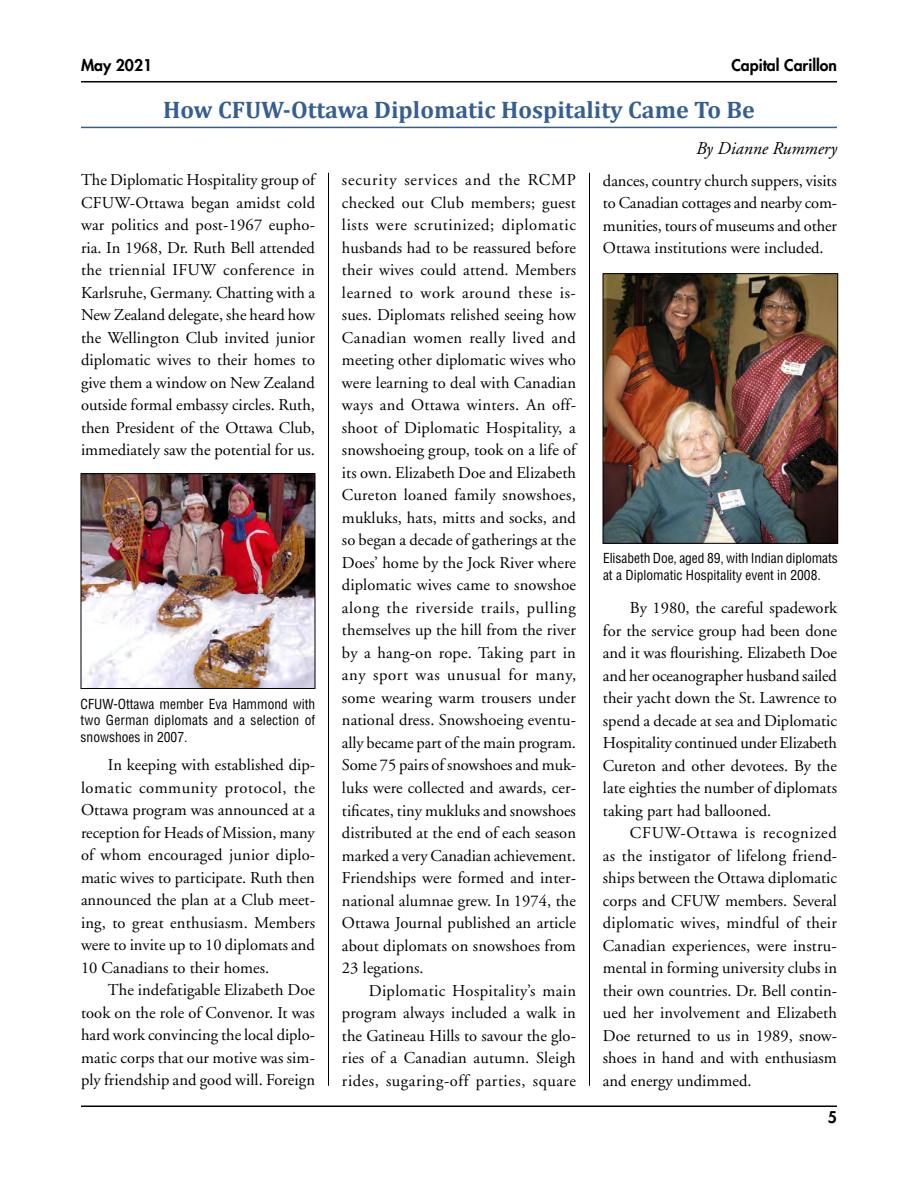
<style>
.page{position:relative;width:918px;height:1188px;background:#fff}
.page>*{position:absolute;margin:0;border:0;box-sizing:border-box;transform-origin:0 0}
.t1{font:700 24px "Cambria";color:#365f91}
.t2{font:italic 18px "Adobe Garamond";color:#000}
.t3{font:16.5px/22.5px "Adobe Garamond";color:#000;text-align:justify}
.t4{font:800 15.75px "Futura";color:#000}
.t5{font:condensed 13.5px/16.5px "Helvetica";color:#000;text-align:justify}
</style>
<div class="page">
<hr style="left:81px;top:1106px;width:756px;height:1px;background:#000">
<hr style="left:81px;top:81px;width:756px;height:1px;background:#000">
<hr style="left:81px;top:127px;width:756px;height:1px;background:#365f91">
<img style="left:83px;top:475px;width:230px;height:212px">
<div style="left:81px;top:473px;width:234px;height:216px;border:1px solid #000"></div>
<img style="left:605px;top:275px;width:231px;height:267px">
<div style="left:603px;top:273px;width:235px;height:271px;border:1px solid #000"></div>
<hr style="left:328px;top:173px;width:1px;height:913px;background:#000">
<hr style="left:589px;top:173px;width:1px;height:913px;background:#000">
<p class="t4" style="left:81px;top:55px;width:73px">May 2021</p>
<p class="t4" style="left:731px;top:55px;width:107px">Capital Carillon</p>
<h1 class="t1" style="left:163px;top:93px;width:593px">How CFUW-Ottawa Diplomatic Hospitality Came To Be</h1>
<p class="t2" style="left:696px;top:138px;width:142px">By Dianne Rummery</p>
<p class="t3" style="left:81px;top:169px;width:236px">The Diplomatic Hospitality group of CFUW-Ottawa began amidst cold war politics and post-1967 eupho&shy;ria. In 1968, Dr. Ruth Bell attended the triennial IFUW conference in Karlsruhe, Germany. Chatting with a New Zealand delegate, she heard how the Wellington Club invited junior diplomatic wives to their homes to give them a window on New Zealand outside formal embassy circles. Ruth, then President of the Ottawa Club, immediately saw the potential for us.</p>
<p class="t3" style="left:342px;top:169px;width:236px">security services and the RCMP checked out Club members; guest lists were scrutinized; diplomatic husbands had to be reassured before their wives could attend. Members learned to work around these is&shy;sues. Diplomats relished seeing how Canadian women really lived and meeting other diplomatic wives who were learning to deal with Canadian ways and Ottawa winters. An off&shy;shoot of Diplomatic Hospitality, a snowshoeing group, took on a life of its own. Elizabeth Doe and Elizabeth Cureton loaned family snowshoes, mukluks, hats, mitts and socks, and so began a decade of gatherings at the Does’ home by the Jock River where diplomatic wives came to snowshoe along the riverside trails, pulling themselves up the hill from the river by a hang-on rope. Taking part in any sport was unusual for many, some wearing warm trousers under national dress. Snowshoeing eventu&shy;ally became part of the main program.<br>Some 75 pairs of snowshoes and muk&shy;luks were collected and awards, cer&shy;tificates, tiny mukluks and snowshoes distributed at the end of each season marked a very Canadian achievement.<br>Friendships were formed and inter&shy;national alumnae grew. In 1974, the Ottawa Journal published an article about diplomats on snowshoes from 23 legations.</p>
<p class="t3" style="left:342px;top:979px;width:236px;text-indent:27px">Diplomatic Hospitality’s main program always included a walk in the Gatineau Hills to savour the glo&shy;ries of a Canadian autumn. Sleigh rides, sugaring-off parties, square</p>
<p class="t3" style="left:603px;top:170px;width:236px">dances, country church suppers, visits to Canadian cottages and nearby com&shy;munities, tours of museums and other Ottawa institutions were included.</p>
<p class="t5" style="left:603px;top:550px;width:236px">Elisabeth Doe, aged 89, with Indian diplomats at a Diplomatic Hospitality event in 2008.</p>
<p class="t3" style="left:603px;top:597px;width:236px;text-indent:27px">By 1980, the careful spadework for the service group had been done and it was flourishing. Elizabeth Doe and her oceanographer husband sailed their yacht down the St. Lawrence to spend a decade at sea and Diplomatic Hospitality continued under Elizabeth Cureton and other devotees. By the late eighties the number of diplomats taking part had ballooned.</p>
<p class="t3" style="left:603px;top:822px;width:236px;text-indent:27px">CFUW-Ottawa is recognized as the instigator of lifelong friend&shy;ships between the Ottawa diplomatic corps and CFUW members. Several diplomatic wives, mindful of their Canadian experiences, were instru&shy;mental in forming university clubs in their own countries. Dr. Bell contin&shy;ued her involvement and Elizabeth Doe returned to us in 1989, snow&shy;shoes in hand and with enthusiasm and energy undimmed.</p>
<p class="t5" style="left:81px;top:695px;width:236px">CFUW-Ottawa member Eva Hammond with two German diplomats and a selection of snowshoes in 2007.</p>
<p class="t3" style="left:81px;top:754px;width:236px;text-indent:27px">In keeping with established dip&shy;lomatic community protocol, the Ottawa program was announced at a reception for Heads of Mission, many of whom encouraged junior diplo&shy;matic wives to participate. Ruth then announced the plan at a Club meet&shy;ing, to great enthusiasm. Members were to invite up to 10 diplomats and 10 Canadians to their homes.</p>
<p class="t3" style="left:81px;top:979px;width:236px;text-indent:27px">The indefatigable Elizabeth Doe took on the role of Convenor. It was hard work convincing the local diplo&shy;matic corps that our motive was sim&shy;ply friendship and good will. Foreign</p>
<p class="t4" style="left:828px;top:1106px;width:11px">5</p>
</div>
